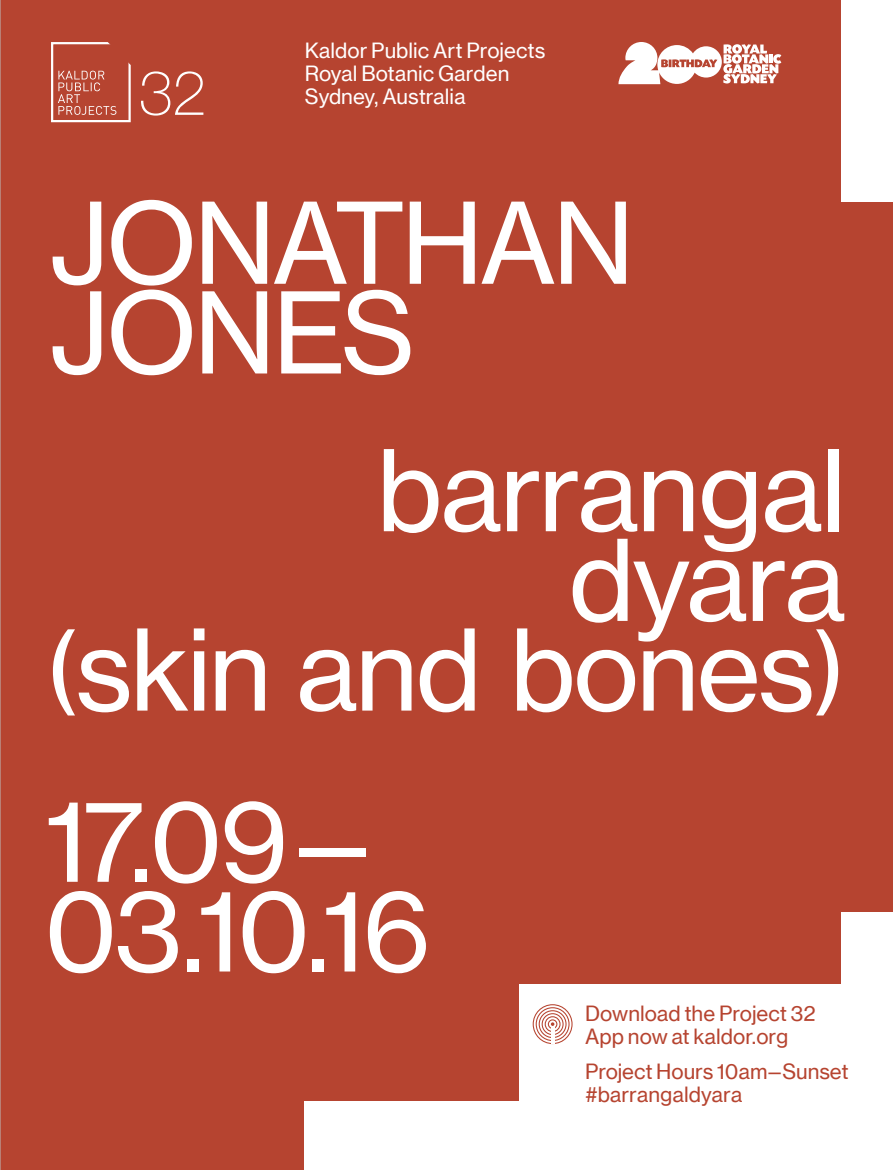
<style>
.page{position:relative;width:893px;height:1170px;background:#fff}
.page>*{position:absolute;margin:0;border:0;box-sizing:border-box;transform-origin:0 0}
.t1{font:110.4px/89.7px "N Haas Grotesk TXW02 55 Rg";letter-spacing:-.025em;color:#fff}
.t2{font:20.55px/23.1px "N Haas Grotesk TXW02 55 Rg";color:#b64430}
.t3{font:20.55px/23.2px "N Haas Grotesk TXW02 55 Rg";color:#fff}
.s1{font-size:94.8px}
</style>
<div class="page">
<div style="left:0;top:0;width:893px;height:1169px;background:#b64430"></div>
<div style="left:520px;top:984px;width:373px;height:185px;background:#fff"></div>
<div style="left:305px;top:1101px;width:349px;height:68px;background:#fff"></div>
<div style="left:842px;top:912px;width:51px;height:257px;background:#fff"></div>
<div style="left:842px;top:0;width:51px;height:201px;background:#fff"></div>
<div style="left:51px;top:42px;width:80px;height:80px;border:2px solid #fff"></div>
<svg style="left:108px;top:42px;width:23px;height:23px"></svg>
<svg style="left:58px;top:71px;width:58px;height:44px"></svg>
<svg style="left:141px;top:71px;width:62px;height:45px"></svg>
<div style="left:536px;top:1007px;width:34px;height:33px;border:1px solid #b64430;border-radius:50%"></div>
<div style="left:539px;top:1010px;width:28px;height:27px;border:1px solid #b64430;border-radius:50%"></div>
<div style="left:542px;top:1013px;width:22px;height:22px;border:1px solid #b64430;border-radius:50%"></div>
<div style="left:545px;top:1016px;width:16px;height:15px;border:1px solid #b64430;border-radius:50%"></div>
<div style="left:548px;top:1019px;width:9px;height:9px;border:1px solid #b64430;border-radius:50%"></div>
<div style="left:533px;top:1004px;width:40px;height:39px;border:1px solid #b64430;border-radius:50%"></div>
<hr style="left:551px;top:1024px;width:3px;height:20px;background:#fff">
<svg style="left:618px;top:42px;width:163px;height:42px"></svg>
<hr style="left:0;top:0;width:1px;height:1169px;background:#bdbdbd">
<p class="t3" style="left:305px;top:39px;width:242px">Kaldor Public Art Projects<br>Royal Botanic Garden<br>Sydney, Australia</p>
<h1 class="t1" style="left:49px;top:198px;width:587px">JONATHAN<br>JONES</h1>
<h1 class="t1" style="left:45px;top:446px;width:802px;text-align:right">barrangal<br>dyara<br><span class="s1">(</span>skin and bones<span class="s1">)</span></h1>
<h1 class="t1" style="left:44px;top:796px;width:389px">17.09—<br>03.10.16</h1>
<p class="t2" style="left:585px;top:1001px;width:232px">Download the Project 32<br>App now at kaldor.org</p>
<p class="t2" style="left:585px;top:1059px;width:265px">Project Hours 10am—Sunset #barrangaldyara</p>
</div>
